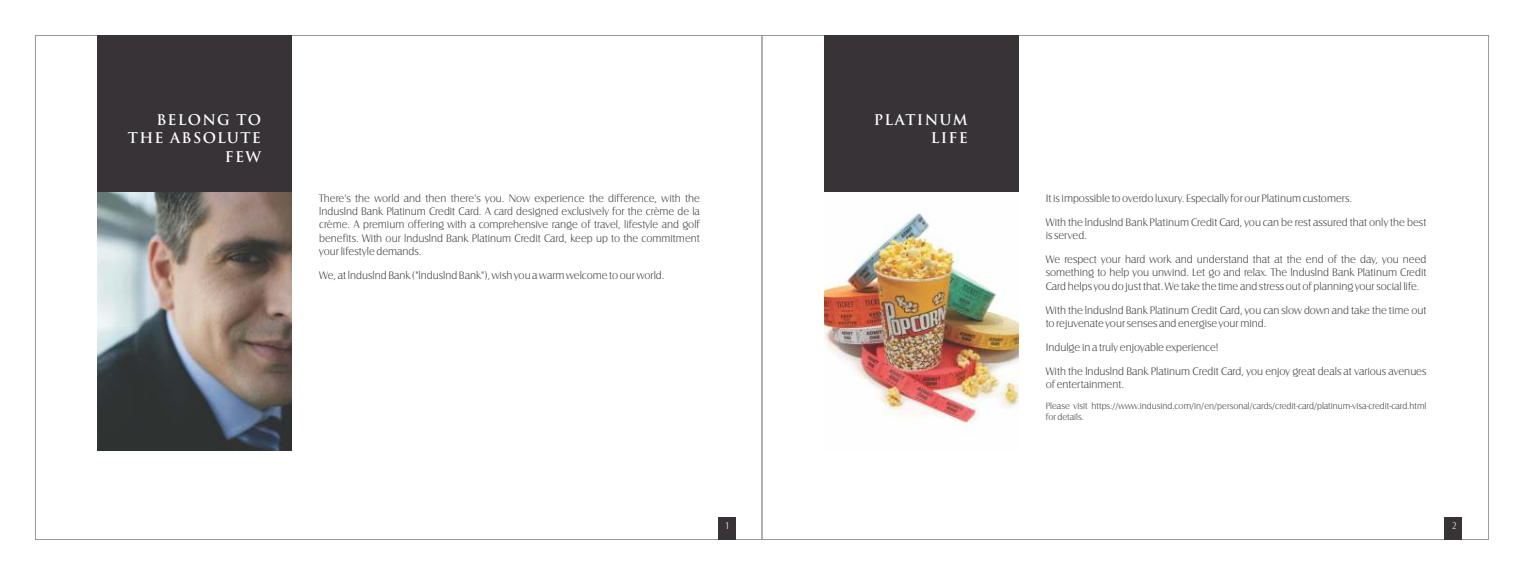
<style>
.page{position:relative;width:1524px;height:575px;background:#fff}
.page>*{position:absolute;margin:0;border:0;box-sizing:border-box;transform-origin:0 0}
.t1{font:700 14.38px/18.2px "Trajan Pro";letter-spacing:.09em;color:#fff;text-align:right}
.t2{font:11.25px/13.2px "Castle T Ligh";color:#383336}
.t3{font:10px "Castle T Ligh";color:#fff}
.t4{font:9.38px/11px "Castle T Ligh";color:#383336}
</style>
<div class="page">
<div style="left:97px;top:35px;width:195px;height:157px;background:#383336"></div>
<img style="left:97px;top:192px;width:195px;height:257px">
<div style="left:1444px;top:516px;width:18px;height:23px;background:#383336"></div>
<div style="left:824px;top:35px;width:194px;height:157px;background:#383336"></div>
<img style="left:824px;top:213px;width:194px;height:214px">
<div style="left:718px;top:516px;width:17px;height:23px;background:#383336"></div>
<p class="t1" style="left:128px;top:112px;width:135px">BELONG TO<br>THE ABSOLUTE<br>FEW</p>
<p class="t2" style="left:319px;top:191px;width:382px;text-align:justify">There's the world and then there's you. Now experience the difference, with the lnduslnd Bank Platinum Credit Card. A card designed exclusively for the crème de la crème. A premium offering with a comprehensive range of travel, lifestyle and golf benefits. With our lnduslnd Bank Platinum Credit Card, keep up to the commitment your lifestyle demands.</p>
<p class="t2" style="left:319px;top:268px;width:347px">We, at lnduslnd Bank ("lnduslnd Bank"), wish you a warm welcome to our world.</p>
<p class="t3" style="left:725px;top:520px;width:6px">1</p>
<p class="t1" style="left:874px;top:112px;width:95px">PLATINUM<br>LIFE</p>
<p class="t2" style="left:1046px;top:186px;width:382px;line-height:24px">It is impossible to overdo luxury. Especially for our Platinum customers.<br>With the lnduslnd Bank Platinum Credit Card, you can be rest assured that only the best</p>
<p class="t2" style="left:1046px;top:223px;width:382px;line-height:24px">is served.<br>We respect your hard work and understand that at the end of the day, you need</p>
<p class="t2" style="left:1046px;top:266px;width:382px">something to help you unwind. Let go and relax. The lnduslnd Bank Platinum Credit<br>Card helps you do just that. We take the time and stress out of planning your social life.</p>
<p class="t2" style="left:1046px;top:303px;width:382px">With the lnduslnd Bank Platinum Credit Card, you can slow down and take the time out to rejuvenate your senses and energise your mind.</p>
<p class="t2" style="left:1046px;top:335px;width:382px;line-height:24px">Indulge in a truly enjoyable experience!<br>With the lnduslnd Bank Platinum Credit Card, you enjoy great deals at various avenues</p>
<p class="t2" style="left:1045px;top:377px;width:80px">of entertainment.</p>
<p class="t4" style="left:1045px;top:400px;width:382px">Please visit https://www.indusind.com/in/en/personal/cards/credit-card/platinum-visa-credit-card.html for details.</p>
<p class="t3" style="left:1452px;top:520px;width:6px">2</p>
</div>
